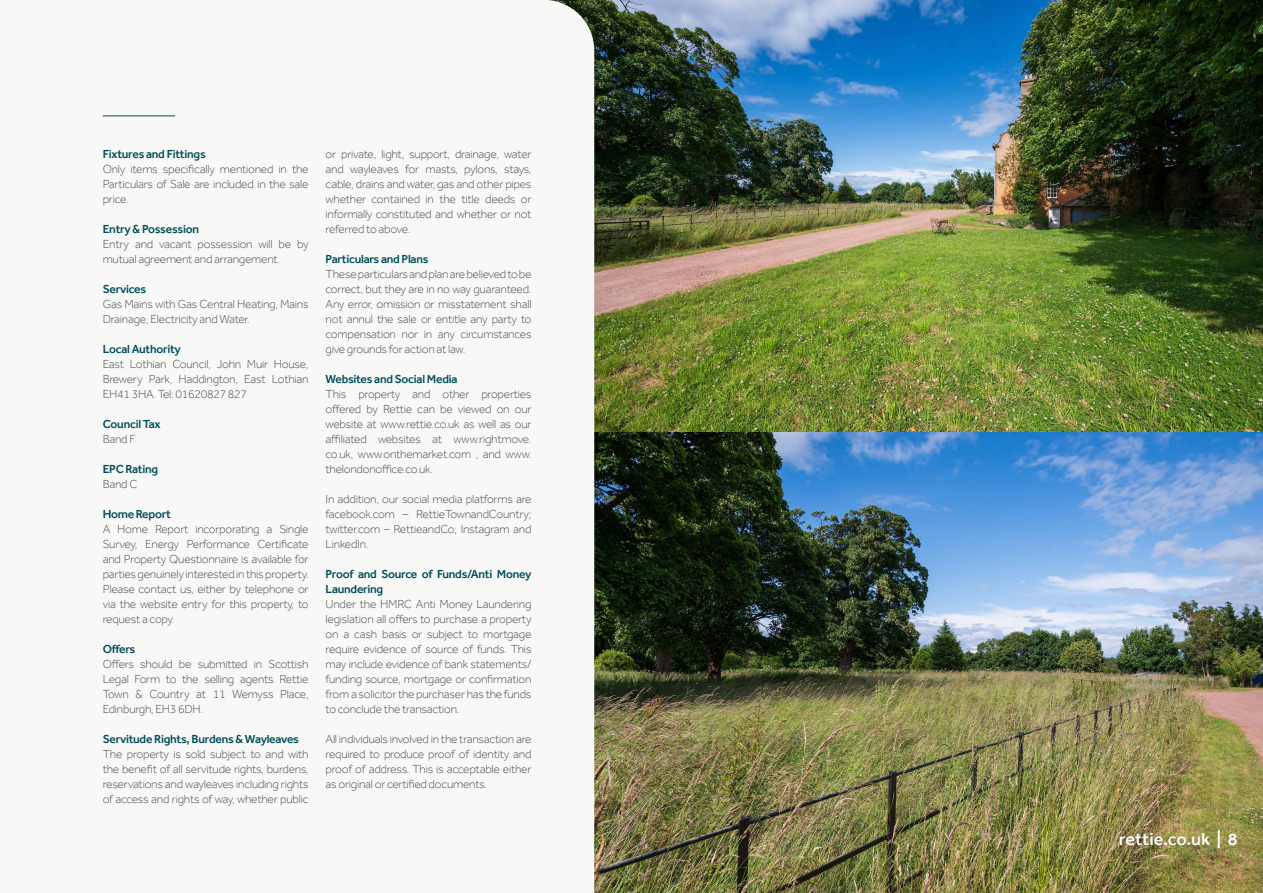
<style>
.page{position:relative;width:1263px;height:893px;background:#fff}
.page>*{position:absolute;margin:0;border:0;box-sizing:border-box;transform-origin:0 0}
.t1{font:500 18px "Effra";color:#f8f8f7}
.Paragraph_Style_2{font:300 12px/15px "Effra";letter-spacing:-.02em;color:#4d5056;text-align:justify}
.Paragraph_Style_3{font:500 12px/15px "Effra";letter-spacing:-.02em;color:#004e59}
</style>
<div class="page">
<img style="left:594px;top:0;width:669px;height:893px">
<hr style="left:103px;top:116px;width:72px;height:1px;background:#004e59">
<p class="Paragraph_Style_3" style="left:103px;top:147px;width:105px">Fixtures and Fittings</p>
<p class="Paragraph_Style_2" style="left:103px;top:162px;width:207px">Only items specifically mentioned in the Particulars of Sale are included in the sale price.</p>
<p class="Paragraph_Style_3" style="left:103px;top:222px;width:98px">Entry &amp; Possession</p>
<p class="Paragraph_Style_2" style="left:103px;top:237px;width:207px">Entry and vacant possession will be by mutual agreement and arrangement.</p>
<p class="Paragraph_Style_3" style="left:103px;top:282px;width:45px">Services</p>
<p class="Paragraph_Style_2" style="left:103px;top:297px;width:207px">Gas Mains with Gas Central Heating, Mains<br>Drainage, Electricity and Water.</p>
<p class="Paragraph_Style_3" style="left:103px;top:342px;width:80px">Local Authority</p>
<p class="Paragraph_Style_2" style="left:103px;top:357px;width:207px">East Lothian Council, John Muir House, Brewery Park, Haddington, East Lothian EH41 3HA. Tel: 01620827 827</p>
<p class="Paragraph_Style_3" style="left:103px;top:417px;width:59px">Council Tax</p>
<p class="Paragraph_Style_2" style="left:103px;top:432px;width:34px">Band F</p>
<p class="Paragraph_Style_3" style="left:103px;top:462px;width:57px">EPC Rating</p>
<p class="Paragraph_Style_2" style="left:103px;top:477px;width:36px">Band C</p>
<p class="Paragraph_Style_3" style="left:103px;top:507px;width:70px">Home Report</p>
<p class="Paragraph_Style_2" style="left:103px;top:522px;width:207px">A Home Report incorporating a Single Survey, Energy Performance Certificate and Property Questionnaire is available for parties genuinely interested in this property.<br>Please contact us, either by telephone or via the website entry for this property, to request a copy.</p>
<p class="Paragraph_Style_3" style="left:103px;top:642px;width:34px">Offers</p>
<p class="Paragraph_Style_2" style="left:103px;top:657px;width:207px">Offers should be submitted in Scottish Legal Form to the selling agents Rettie Town &amp; Country at 11 Wemyss Place, Edinburgh, EH3 6DH.</p>
<p class="Paragraph_Style_3" style="left:103px;top:732px;width:198px">Servitude Rights, Burdens &amp; Wayleaves</p>
<p class="Paragraph_Style_2" style="left:103px;top:747px;width:207px">The property is sold subject to and with the benefit of all servitude rights, burdens, reservations and wayleaves including rights of access and rights of way, whether public</p>
<p class="Paragraph_Style_2" style="left:326px;top:147px;width:207px">or private, light, support, drainage, water and wayleaves for masts, pylons, stays, cable, drains and water, gas and other pipes whether contained in the title deeds or informally constituted and whether or not referred to above.</p>
<p class="Paragraph_Style_3" style="left:326px;top:252px;width:104px">Particulars and Plans</p>
<p class="Paragraph_Style_2" style="left:326px;top:267px;width:207px">These particulars and plan are believed to be correct, but they are in no way guaranteed.<br>Any error, omission or misstatement shall not annul the sale or entitle any party to compensation nor in any circumstances give grounds for action at law.</p>
<p class="Paragraph_Style_3" style="left:326px;top:372px;width:133px">Websites and Social Media</p>
<p class="Paragraph_Style_2" style="left:326px;top:387px;width:207px">This property and other properties offered by Rettie can be viewed on our website at www.rettie.co.uk as well as our affiliated websites at www.rightmove. co.uk, www.onthemarket.com , and www. thelondonoffice.co.uk.</p>
<p class="Paragraph_Style_2" style="left:326px;top:492px;width:207px">In addition, our social media platforms are facebook.com – RettieTownandCountry; twitter.com – RettieandCo; Instagram and LinkedIn.</p>
<p class="Paragraph_Style_3" style="left:326px;top:567px;width:207px">Proof and Source of Funds/Anti Money<br>Laundering</p>
<p class="Paragraph_Style_2" style="left:326px;top:597px;width:207px">Under the HMRC Anti Money Laundering legislation all offers to purchase a property on a cash basis or subject to mortgage require evidence of source of funds. This may include evidence of bank statements/ funding source, mortgage or confirmation from a solicitor the purchaser has the funds to conclude the transaction.</p>
<p class="Paragraph_Style_2" style="left:326px;top:732px;width:207px">All individuals involved in the transaction are required to produce proof of identity and proof of address. This is acceptable either as original or certified documents.</p>
<p class="t1" style="left:1119px;top:828px;width:120px">rettie.co.uk | 8</p>
</div>
